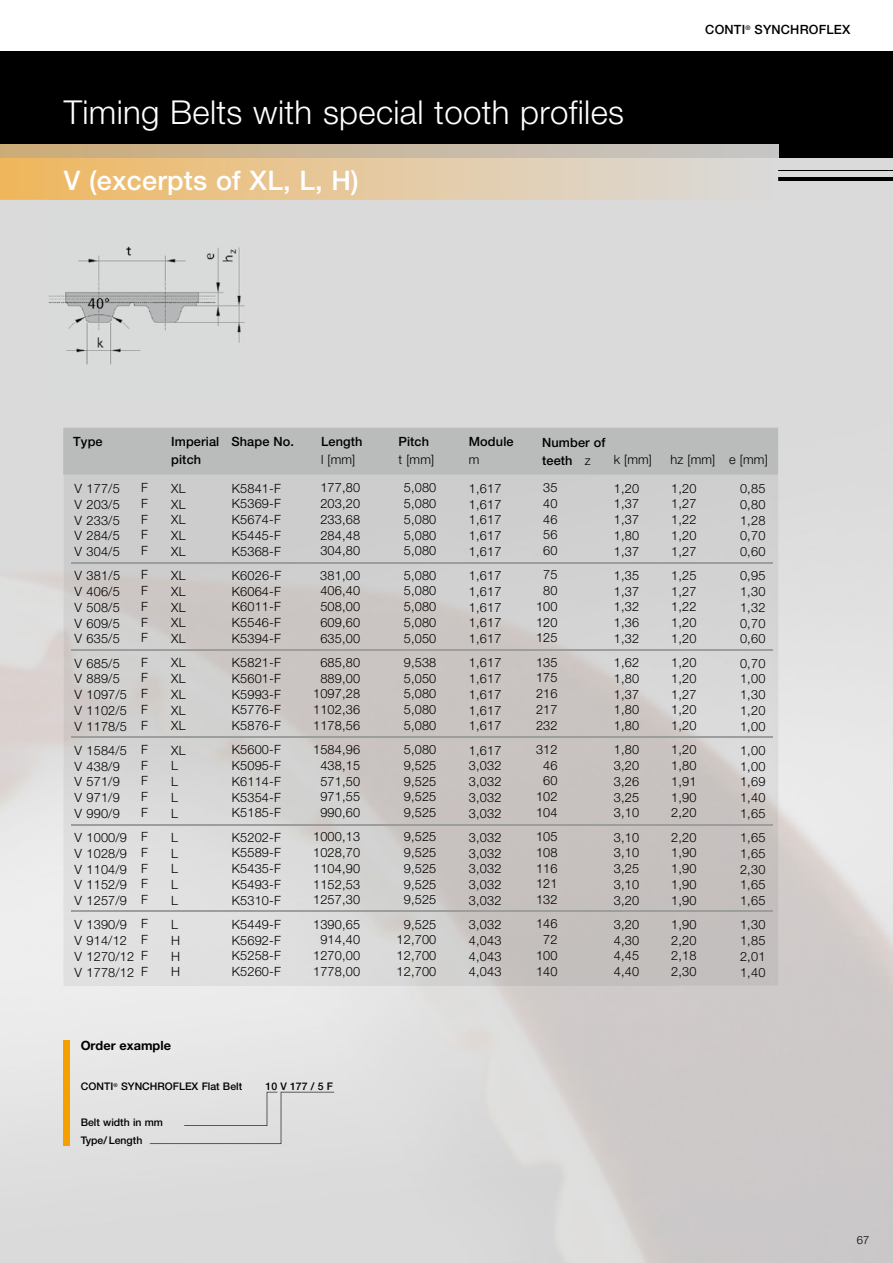
<style>
.page{position:relative;width:893px;height:1263px;background:#fff}
.page>*{position:absolute;margin:0;border:0;box-sizing:border-box;transform-origin:0 0}
.t1{font:300 33px "Helvetica Neue LT";letter-spacing:.01em;color:#fff}
.t2{font:500 27px "Helvetica Neue LT";letter-spacing:.01em;color:#fff}
.t3{font:300 12.75px/15.8px "Helvetica Neue LT";letter-spacing:.015em;color:#000;text-align:justify}
.t4{font:500 12.75px/18px "Helvetica Neue LT";letter-spacing:.01em;color:#000}
.t5{font:700 12.75px "Helvetica Neue LT";color:#000}
.t6{font:300 11.25px "Helvetica Neue LT";color:#000}
.t7{font:500 10.5px/18px "Helvetica Neue LT";color:#000}
.s1{font-weight:300}
</style>
<div class="page">
<img style="left:0;top:157px;width:893px;height:1106px">
<div style="left:0;top:51px;width:893px;height:106px;background:#000"></div>
<hr style="left:0;top:177px;width:893px;height:3px;background:#000">
<hr style="left:0;top:170px;width:893px;height:1px;background:#000">
<svg style="left:0;top:157px;width:778px;height:43px"></svg>
<svg style="left:0;top:145px;width:778px;height:12px"></svg>
<img style="left:64px;top:474px;width:714px;height:512px">
<div style="left:64px;top:428px;width:714px;height:46px;background:#babbbb"></div>
<div style="left:64px;top:1040px;width:6px;height:105px;background:#f6a000"></div>
<div style="left:150px;top:1092px;width:184px;height:52px;background:#e0e0e0"></div>
<img style="left:48px;top:195px;width:198px;height:198px">
<hr style="left:71px;top:562px;width:702px;height:2px;background:#9c9d9d">
<hr style="left:71px;top:649px;width:702px;height:2px;background:#9c9d9d">
<hr style="left:71px;top:736px;width:702px;height:2px;background:#9c9d9d">
<hr style="left:71px;top:824px;width:702px;height:2px;background:#9c9d9d">
<hr style="left:71px;top:910px;width:702px;height:2px;background:#9c9d9d">
<h1 class="t1" style="left:64px;top:92px;width:562px">Timing Belts with special tooth profiles</h1>
<h2 class="t2" style="left:64px;top:165px;width:297px">V (excerpts of XL, L, H)</h2>
<p class="t4" style="left:705px;top:20px;width:147px">CONTI<sup>®</sup> SYNCHROFLEX</p>
<p class="t4" style="left:73px;top:432px;width:31px">Type</p>
<p class="t4" style="left:171px;top:432px;width:50px">Imperial pitch</p>
<p class="t4" style="left:231px;top:432px;width:64px">Shape No.</p>
<p class="t4" style="left:321px;top:432px;width:43px">Length</p>
<p class="t3" style="left:321px;top:451px;width:36px">l [mm]</p>
<p class="t3" style="left:75px;top:480px;width:47px">V 177/5<br>V 203/5<br>V 233/5<br>V 284/5<br>V 304/5</p>
<p class="t3" style="left:75px;top:568px;width:47px">V 381/5<br>V 406/5<br>V 508/5<br>V 609/5<br>V 635/5</p>
<p class="t3" style="left:75px;top:655px;width:54px;text-align:left">V 685/5<br>V 889/5<br>V 1097/5<br>V 1102/5<br>V 1178/5</p>
<p class="t3" style="left:75px;top:742px;width:54px;text-align:left">V 1584/5<br>V 438/9<br>V 571/9<br>V 971/9<br>V 990/9</p>
<p class="t3" style="left:75px;top:829px;width:54px">V 1000/9<br>V 1028/9<br>V 1104/9<br>V 1152/9<br>V 1257/9</p>
<p class="t3" style="left:75px;top:916px;width:61px;text-align:left">V 1390/9<br>V 914/12<br>V 1270/12<br>V 1778/12</p>
<p class="t3" style="left:141px;top:479px;width:8px">F F F F F</p>
<p class="t3" style="left:141px;top:567px;width:8px">F F F F F</p>
<p class="t3" style="left:141px;top:654px;width:8px">F F F F F</p>
<p class="t3" style="left:141px;top:741px;width:8px">F F F F F</p>
<p class="t3" style="left:141px;top:828px;width:8px">F F F F F</p>
<p class="t3" style="left:141px;top:916px;width:8px">F F F F</p>
<p class="t3" style="left:171px;top:480px;width:16px">XL XL XL XL XL</p>
<p class="t3" style="left:171px;top:567px;width:16px">XL XL XL XL XL</p>
<p class="t3" style="left:171px;top:655px;width:16px">XL XL XL XL XL</p>
<p class="t3" style="left:171px;top:742px;width:16px;text-align:left">XL<br>L<br>L<br>L<br>L</p>
<p class="t3" style="left:171px;top:829px;width:8px">L L L L L</p>
<p class="t3" style="left:171px;top:916px;width:10px;text-align:left">L<br>H<br>H<br>H</p>
<p class="t5" style="left:81px;top:1037px;width:92px">Order example</p>
<p class="t3" style="left:232px;top:480px;width:51px">K5841-F K5369-F K5674-F K5445-F K5368-F</p>
<p class="t3" style="left:232px;top:567px;width:51px">K6026-F K6064-F K6011-F K5546-F K5394-F</p>
<p class="t3" style="left:232px;top:654px;width:51px">K5821-F K5601-F K5993-F K5776-F K5876-F</p>
<p class="t3" style="left:232px;top:741px;width:51px">K5600-F K5095-F K6114-F K5354-F K5185-F</p>
<p class="t3" style="left:232px;top:829px;width:51px">K5202-F K5589-F K5435-F K5493-F K5310-F</p>
<p class="t3" style="left:232px;top:916px;width:51px">K5449-F K5692-F K5258-F K5260-F</p>
<p class="t3" style="left:320px;top:480px;width:41px">177,80<br>203,20<br>233,68<br>284,48<br>304,80</p>
<p class="t3" style="left:320px;top:567px;width:42px">381,00<br>406,40<br>508,00<br>609,60<br>635,00</p>
<p class="t3" style="left:313px;top:654px;width:49px;text-align:center">685,80<br>889,00<br>1097,28<br>1102,36<br>1178,56</p>
<p class="t3" style="left:313px;top:741px;width:49px;text-align:center">1584,96<br>438,15<br>571,50<br>971,55<br>990,60</p>
<p class="t3" style="left:313px;top:829px;width:49px">1000,13<br>1028,70<br>1104,90<br>1152,53<br>1257,30</p>
<p class="t3" style="left:313px;top:916px;width:49px;text-align:center">1390,65<br>914,40<br>1270,00<br>1778,00</p>
<p class="t7" style="left:81px;top:1077px;width:163px">CONTI<sup>®</sup> SYNCHROFLEX Flat Belt</p>
<p class="t7" style="left:266px;top:1077px;width:69px">10 V 177 / 5 F</p>
<p class="t7" style="left:81px;top:1113px;width:84px">Belt width in mm<br>Type/ Length</p>
<p class="t4" style="left:398px;top:432px;width:32px">Pitch</p>
<p class="t3" style="left:398px;top:451px;width:37px">t [mm]</p>
<p class="t3" style="left:404px;top:480px;width:34px">5,080<br>5,080<br>5,080<br>5,080<br>5,080</p>
<p class="t3" style="left:404px;top:567px;width:34px">5,080<br>5,080<br>5,080<br>5,080<br>5,050</p>
<p class="t3" style="left:404px;top:654px;width:34px">9,538<br>5,050<br>5,080<br>5,080<br>5,080</p>
<p class="t3" style="left:404px;top:741px;width:34px">5,080<br>9,525<br>9,525<br>9,525<br>9,525</p>
<p class="t3" style="left:404px;top:829px;width:34px">9,525<br>9,525<br>9,525<br>9,525<br>9,525</p>
<p class="t3" style="left:396px;top:916px;width:41px;text-align:center">9,525<br>12,700<br>12,700<br>12,700</p>
<p class="t4" style="left:469px;top:432px;width:46px">Module</p>
<p class="t3" style="left:469px;top:451px;width:12px">m</p>
<p class="t3" style="left:469px;top:480px;width:34px">1,617<br>1,617<br>1,617<br>1,617<br>1,617</p>
<p class="t3" style="left:469px;top:567px;width:34px">1,617<br>1,617<br>1,617<br>1,617<br>1,617</p>
<p class="t3" style="left:469px;top:655px;width:34px">1,617<br>1,617<br>1,617<br>1,617<br>1,617</p>
<p class="t3" style="left:469px;top:742px;width:34px">1,617<br>3,032<br>3,032<br>3,032<br>3,032</p>
<p class="t3" style="left:469px;top:829px;width:34px">3,032<br>3,032<br>3,032<br>3,032<br>3,032</p>
<p class="t3" style="left:469px;top:916px;width:34px">3,032<br>4,043<br>4,043<br>4,043</p>
<p class="t4" style="left:542px;top:433px;width:65px">Number of teeth <span class="s1">z</span></p>
<p class="t3" style="left:543px;top:479px;width:16px">35<br>40<br>46<br>56<br>60</p>
<p class="t3" style="left:536px;top:567px;width:23px;text-align:center">75<br>80<br>100<br>120<br>125</p>
<p class="t3" style="left:536px;top:654px;width:23px">135<br>175<br>216<br>217<br>232</p>
<p class="t3" style="left:536px;top:741px;width:23px;text-align:center">312<br>46<br>60<br>102<br>104</p>
<p class="t3" style="left:536px;top:828px;width:23px">105<br>108<br>116<br>121<br>132</p>
<p class="t3" style="left:536px;top:916px;width:23px;text-align:center">146<br>72<br>100<br>140</p>
<p class="t3" style="left:614px;top:451px;width:40px">k [mm]</p>
<p class="t3" style="left:670px;top:451px;width:99px">hz [mm] e [mm]</p>
<p class="t3" style="left:614px;top:480px;width:27px">1,20<br>1,37<br>1,37<br>1,80<br>1,37</p>
<p class="t3" style="left:614px;top:567px;width:27px">1,35<br>1,37<br>1,32<br>1,36<br>1,32</p>
<p class="t3" style="left:614px;top:654px;width:27px">1,62<br>1,80<br>1,37<br>1,80<br>1,80</p>
<p class="t3" style="left:614px;top:742px;width:27px">1,80<br>3,20<br>3,26<br>3,25<br>3,10</p>
<p class="t3" style="left:614px;top:829px;width:27px">3,10<br>3,10<br>3,25<br>3,10<br>3,20</p>
<p class="t3" style="left:614px;top:916px;width:27px">3,20<br>4,30<br>4,45<br>4,40</p>
<p class="t3" style="left:671px;top:480px;width:27px">1,20<br>1,27<br>1,22<br>1,20<br>1,27</p>
<p class="t3" style="left:671px;top:567px;width:27px">1,25<br>1,27<br>1,22<br>1,20<br>1,20</p>
<p class="t3" style="left:671px;top:654px;width:27px">1,20<br>1,20<br>1,27<br>1,20<br>1,20</p>
<p class="t3" style="left:671px;top:742px;width:27px">1,20<br>1,80<br>1,91<br>1,90<br>2,20</p>
<p class="t3" style="left:671px;top:829px;width:27px">2,20<br>1,90<br>1,90<br>1,90<br>1,90</p>
<p class="t3" style="left:671px;top:916px;width:27px">1,90<br>2,20<br>2,18<br>2,30</p>
<p class="t3" style="left:740px;top:480px;width:27px">0,85<br>0,80<br>1,28<br>0,70<br>0,60</p>
<p class="t3" style="left:740px;top:568px;width:27px">0,95<br>1,30<br>1,32<br>0,70<br>0,60</p>
<p class="t3" style="left:740px;top:655px;width:27px">0,70<br>1,00<br>1,30<br>1,20<br>1,00</p>
<p class="t3" style="left:740px;top:742px;width:27px">1,00<br>1,00<br>1,69<br>1,40<br>1,65</p>
<p class="t3" style="left:740px;top:829px;width:27px">1,65<br>1,65<br>2,30<br>1,65<br>1,65</p>
<p class="t3" style="left:740px;top:917px;width:27px">1,30<br>1,85<br>2,01<br>1,40</p>
<p class="t6" style="left:857px;top:1233px;width:14px">67</p>
</div>
